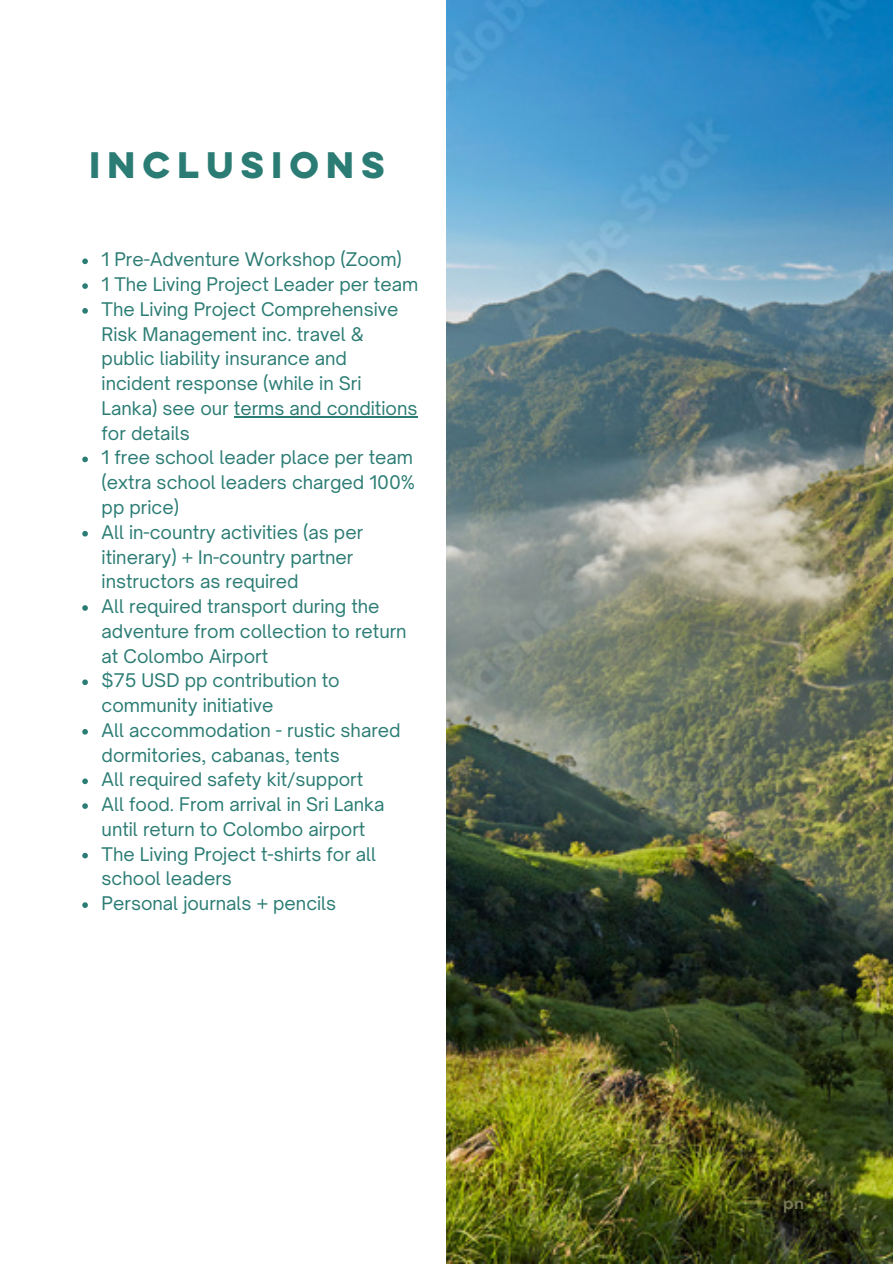
<style>
.page{position:relative;width:893px;height:1264px;background:#fff}
.page>*{position:absolute;margin:0;border:0;box-sizing:border-box;transform-origin:0 0}
.t1{font:700 33px "Lulo Clean W01 One";color:#2b7c74}
.t2{font:18px/24.8px "Open Sauce One";color:#2b7c74}
.t3{font:700 16.5px "DM Sans";color:#777854}
</style>
<div class="page">
<img style="left:446px;top:0;width:446px;height:1262px">
<svg style="left:82px;top:258px;width:6px;height:6px"></svg>
<svg style="left:82px;top:283px;width:6px;height:6px"></svg>
<svg style="left:82px;top:308px;width:6px;height:6px"></svg>
<hr style="left:234px;top:416px;width:183px;height:1px;background:#2b7c74">
<svg style="left:82px;top:456px;width:6px;height:6px"></svg>
<svg style="left:82px;top:531px;width:6px;height:5px"></svg>
<svg style="left:82px;top:605px;width:6px;height:6px"></svg>
<svg style="left:82px;top:679px;width:6px;height:6px"></svg>
<svg style="left:82px;top:729px;width:6px;height:5px"></svg>
<svg style="left:82px;top:778px;width:6px;height:6px"></svg>
<svg style="left:82px;top:803px;width:6px;height:6px"></svg>
<svg style="left:82px;top:852px;width:6px;height:6px"></svg>
<svg style="left:82px;top:902px;width:6px;height:6px"></svg>
<p class="t1" style="left:89px;top:139px;width:304px">INCLUSIONS</p>
<p class="t2" style="left:102px;top:247px;width:302px">1 Pre-Adventure Workshop (Zoom)</p>
<p class="t2" style="left:102px;top:272px;width:318px">1 The Living Project Leader per team</p>
<p class="t2" style="left:102px;top:297px;width:317px">The Living Project Comprehensive<br>Risk Management inc. travel &amp; public liability insurance and incident response (while in Sri<br>Lanka) see our terms and conditions for details</p>
<p class="t2" style="left:102px;top:445px;width:315px;text-align:justify">1 free school leader place per team (extra school leaders charged 100% pp price)</p>
<p class="t2" style="left:102px;top:519px;width:263px">All in-country activities (as per itinerary) + In-country partner instructors as required</p>
<p class="t2" style="left:102px;top:594px;width:306px">All required transport during the adventure from collection to return at Colombo Airport</p>
<p class="t2" style="left:102px;top:668px;width:239px">$75 USD pp contribution to community initiative</p>
<p class="t2" style="left:102px;top:717px;width:300px">All accommodation - rustic shared dormitories, cabanas, tents</p>
<p class="t2" style="left:102px;top:767px;width:263px">All required safety kit/support</p>
<p class="t2" style="left:102px;top:792px;width:284px">All food. From arrival in Sri Lanka until return to Colombo airport</p>
<p class="t2" style="left:102px;top:841px;width:276px">The Living Project t-shirts for all school leaders</p>
<p class="t2" style="left:102px;top:891px;width:236px">Personal journals + pencils</p>
<p class="t3" style="left:783px;top:1193px;width:22px">pn</p>
</div>
